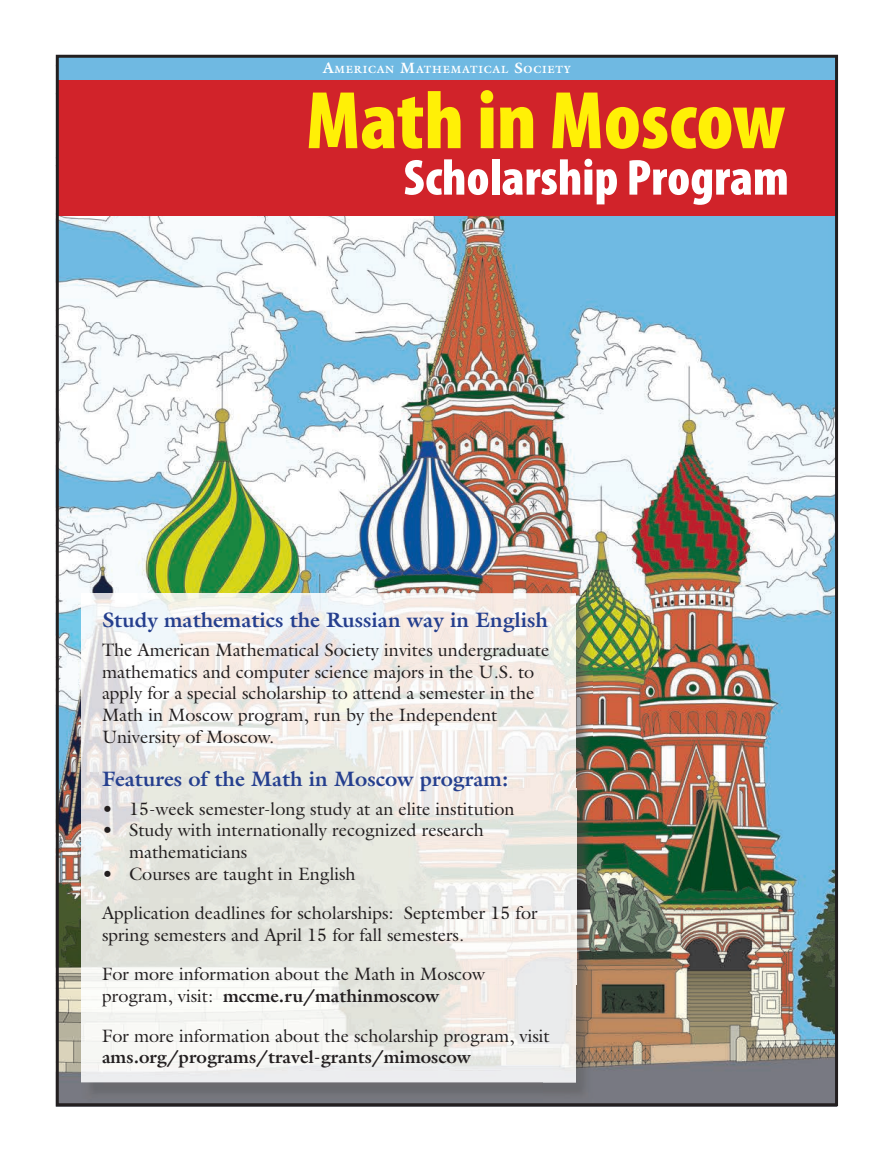
<style>
.page{position:relative;width:891px;height:1161px;background:#fff}
.page>*{position:absolute;margin:0;border:0;box-sizing:border-box;transform-origin:0 0}
.t1{font:900 condensed 82.5px "Myriad Pro";color:#fff006}
.t2{font:900 condensed 51px "Myriad Pro";color:#fff}
.t3{font:700 21px "Galliard";color:#253f8e}
.t4{font:18px/21.6px "Galliard";color:#231f20}
.t5{font:700 18px "Galliard";color:#231f20}
.t6{font:700 10.5px "Galliard";letter-spacing:.07em;color:#fff}
.s1{font-size:15px}
.s2{font-weight:700}
</style>
<div class="page">
<img style="left:56px;top:216px;width:781px;height:891px">
<img style="left:542px;top:597px;width:51px;height:505px">
<img style="left:81px;top:1082px;width:461px;height:20px">
<img style="left:81px;top:593px;width:495px;height:489px">
<div style="left:57px;top:79px;width:779px;height:137px;background:#d1232a"></div>
<div style="left:57px;top:56px;width:780px;height:24px;background:#6fb9e2"></div>
<p class="t6" style="left:323px;top:63px;width:250px"><span class="s1">A</span>MERICAN <span class="s1">M</span>ATHEMATICAL <span class="s1">S</span>OCIETY</p>
<h1 class="t1" style="left:306px;top:68px;width:481px">Math in Moscow</h1>
<h2 class="t2" style="left:404px;top:145px;width:387px">Scholarship Program</h2>
<p class="t3" style="left:102px;top:606px;width:448px">Study mathematics the Russian way in English</p>
<p class="t4" style="left:102px;top:639px;width:449px">The American Mathematical Society invites undergraduate mathematics and computer science majors in the U.S. to apply for a special scholarship to attend a semester in the Math in Moscow program, run by the Independent University of Moscow.</p>
<p class="t3" style="left:102px;top:765px;width:408px">Features of the Math in Moscow program:</p>
<p class="t4" style="left:102px;top:798px;width:414px">• 15-week semester-long study at an elite institution</p>
<p class="t4" style="left:129px;top:819px;width:357px;text-indent:-27px">• Study with internationally recognized research mathematicians</p>
<p class="t4" style="left:102px;top:862px;width:255px">• Courses are taught in English</p>
<p class="t4" style="left:102px;top:902px;width:437px">Application deadlines for scholarships: September 15 for spring semesters and April 15 for fall semesters.</p>
<p class="t4" style="left:102px;top:963px;width:385px">For more information about the Math in Moscow program, visit: <span class="s2">mccme.ru/mathinmoscow</span></p>
<p class="t4" style="left:102px;top:1024px;width:449px">For more information about the scholarship program, visit</p>
<p class="t5" style="left:102px;top:1045px;width:370px">ams.org/programs/travel-grants/mimoscow</p>
</div>
